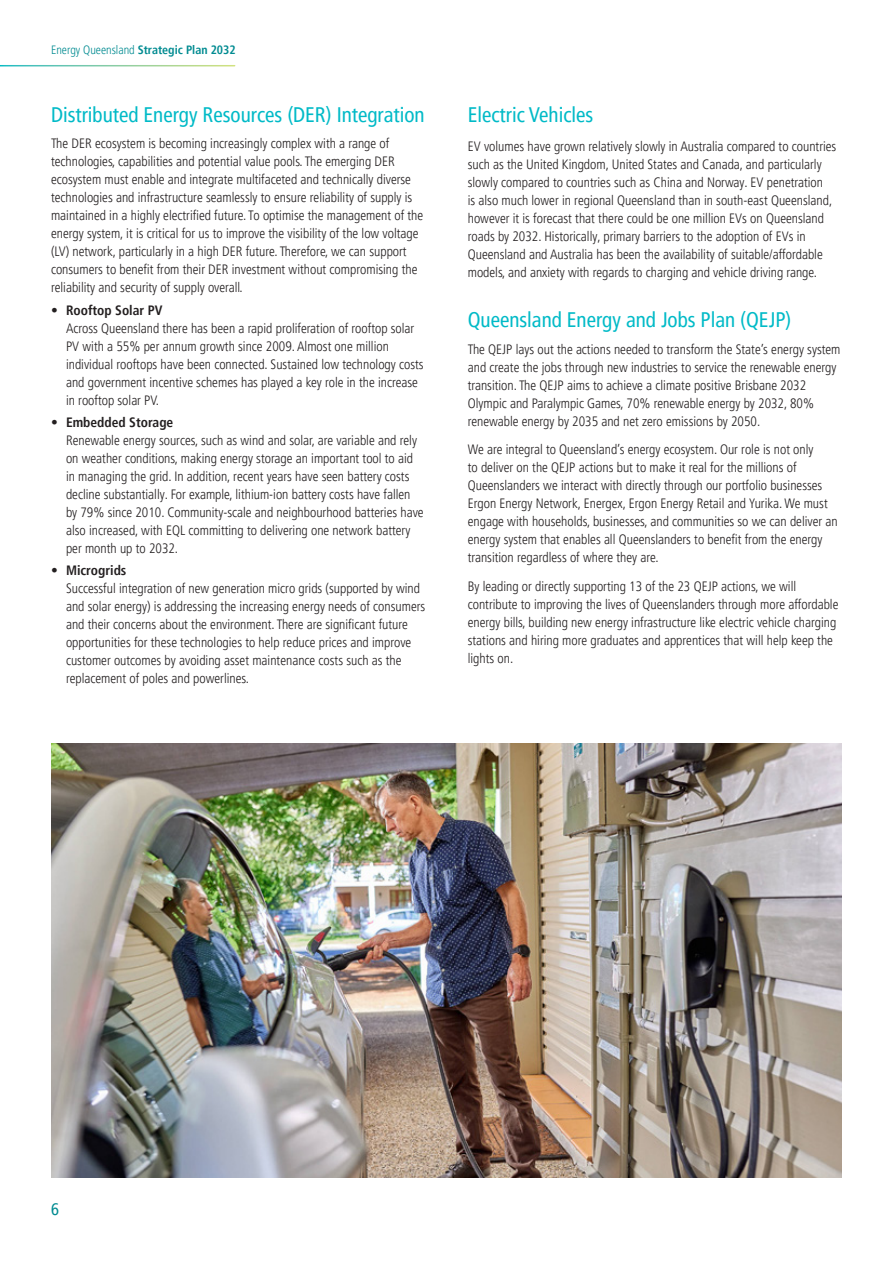
<style>
.page{position:relative;width:893px;height:1263px;background:#fff}
.page>*{position:absolute;margin:0;border:0;box-sizing:border-box;transform-origin:0 0}
.t1{font:condensed 21px "Frutiger LT Pro";color:#00bac7}
.t2{font:condensed 16.5px "Frutiger LT Pro";color:#008b91}
.t3{font:300 condensed 13.5px/18px "Frutiger LT Pro";color:#231f20}
.t4{font:700 condensed 13.5px "Frutiger LT Pro";color:#231f20}
.t5{font:700 condensed 12px "Frutiger LT Pro";color:#008b91}
.s1{font-weight:300}
.s2{font-weight:700}
</style>
<div class="page">
<img style="left:51px;top:743px;width:791px;height:435px">
<p class="t5" style="left:51px;top:42px;width:186px"><span class="s1">Energy Queensland</span> Strategic Plan 2032</p>
<h3 class="t1" style="left:51px;top:102px;width:375px">Distributed Energy Resources (DER) Integration</h3>
<p class="t3" style="left:51px;top:135px;width:363px">The DER ecosystem is becoming increasingly complex with a range of technologies, capabilities and potential value pools. The emerging DER ecosystem must enable and integrate multifaceted and technically diverse technologies and infrastructure seamlessly to ensure reliability of supply is</p>
<p class="t3" style="left:51px;top:207px;width:374px">maintained in a highly electrified future. To optimise the management of the</p>
<p class="t3" style="left:51px;top:225px;width:369px">energy system, it is critical for us to improve the visibility of the low voltage</p>
<p class="t3" style="left:51px;top:243px;width:357px">(LV) network, particularly in a high DER future. Therefore, we can support</p>
<p class="t3" style="left:51px;top:261px;width:368px">consumers to benefit from their DER investment without compromising the</p>
<p class="t3" style="left:51px;top:279px;width:193px">reliability and security of supply overall.</p>
<p class="t3" style="left:66px;top:301px;width:359px;text-indent:-15px">• <span class="s2">Rooftop Solar PV<br></span>Across Queensland there has been a rapid proliferation of rooftop solar PV with a 55% per annum growth since 2009. Almost one million individual rooftops have been connected. Sustained low technology costs and government incentive schemes has played a key role in the increase in rooftop solar PV.</p>
<p class="t3" style="left:66px;top:413px;width:359px;text-indent:-15px">• <span class="s2">Embedded Storage<br></span>Renewable energy sources, such as wind and solar, are variable and rely on weather conditions, making energy storage an important tool to aid in managing the grid. In addition, recent years have seen battery costs decline substantially. For example, lithium-ion battery costs have fallen by 79% since 2010. Community-scale and neighbourhood batteries have also increased, with EQL committing to delivering one network battery per month up to 2032.</p>
<p class="t4" style="left:51px;top:562px;width:77px">• Microgrids</p>
<p class="t3" style="left:66px;top:580px;width:361px">Successful integration of new generation micro grids (supported by wind and solar energy) is addressing the increasing energy needs of consumers</p>
<p class="t3" style="left:66px;top:616px;width:344px">and their concerns about the environment. There are significant future</p>
<p class="t3" style="left:66px;top:634px;width:347px">opportunities for these technologies to help reduce prices and improve customer outcomes by avoiding asset maintenance costs such as the replacement of poles and powerlines.</p>
<h3 class="t1" style="left:468px;top:102px;width:127px">Electric Vehicles</h3>
<p class="t3" style="left:468px;top:137px;width:370px">EV volumes have grown relatively slowly in Australia compared to countries such as the United Kingdom, United States and Canada, and particularly slowly compared to countries such as China and Norway. EV penetration<br>is also much lower in regional Queensland than in south-east Queensland, however it is forecast that there could be one million EVs on Queensland roads by 2032. Historically, primary barriers to the adoption of EVs in Queensland and Australia has been the availability of suitable/affordable models, and anxiety with regards to charging and vehicle driving range.</p>
<h3 class="t1" style="left:468px;top:308px;width:325px">Queensland Energy and Jobs Plan (QEJP)</h3>
<p class="t3" style="left:468px;top:340px;width:374px">The QEJP lays out the actions needed to transform the State’s energy system</p>
<p class="t3" style="left:468px;top:358px;width:370px">and create the jobs through new industries to service the renewable energy transition. The QEJP aims to achieve a climate positive Brisbane 2032<br>Olympic and Paralympic Games, 70% renewable energy by 2032, 80% renewable energy by 2035 and net zero emissions by 2050.</p>
<p class="t3" style="left:468px;top:441px;width:347px">We are integral to Queensland’s energy ecosystem. Our role is not only</p>
<p class="t3" style="left:468px;top:459px;width:372px">to deliver on the QEJP actions but to make it real for the millions of Queenslanders we interact with directly through our portfolio businesses Ergon Energy Network, Energex, Ergon Energy Retail and Yurika. We must engage with households, businesses, and communities so we can deliver an</p>
<p class="t3" style="left:468px;top:531px;width:356px">energy system that enables all Queenslanders to benefit from the energy</p>
<p class="t3" style="left:468px;top:549px;width:192px">transition regardless of where they are.</p>
<p class="t3" style="left:468px;top:577px;width:372px">By leading or directly supporting 13 of the 23 QEJP actions, we will contribute to improving the lives of Queenslanders through more affordable energy bills, building new energy infrastructure like electric vehicle charging stations and hiring more graduates and apprentices that will help keep the lights on.</p>
<p class="t2" style="left:51px;top:1200px;width:9px">6</p>
</div>
